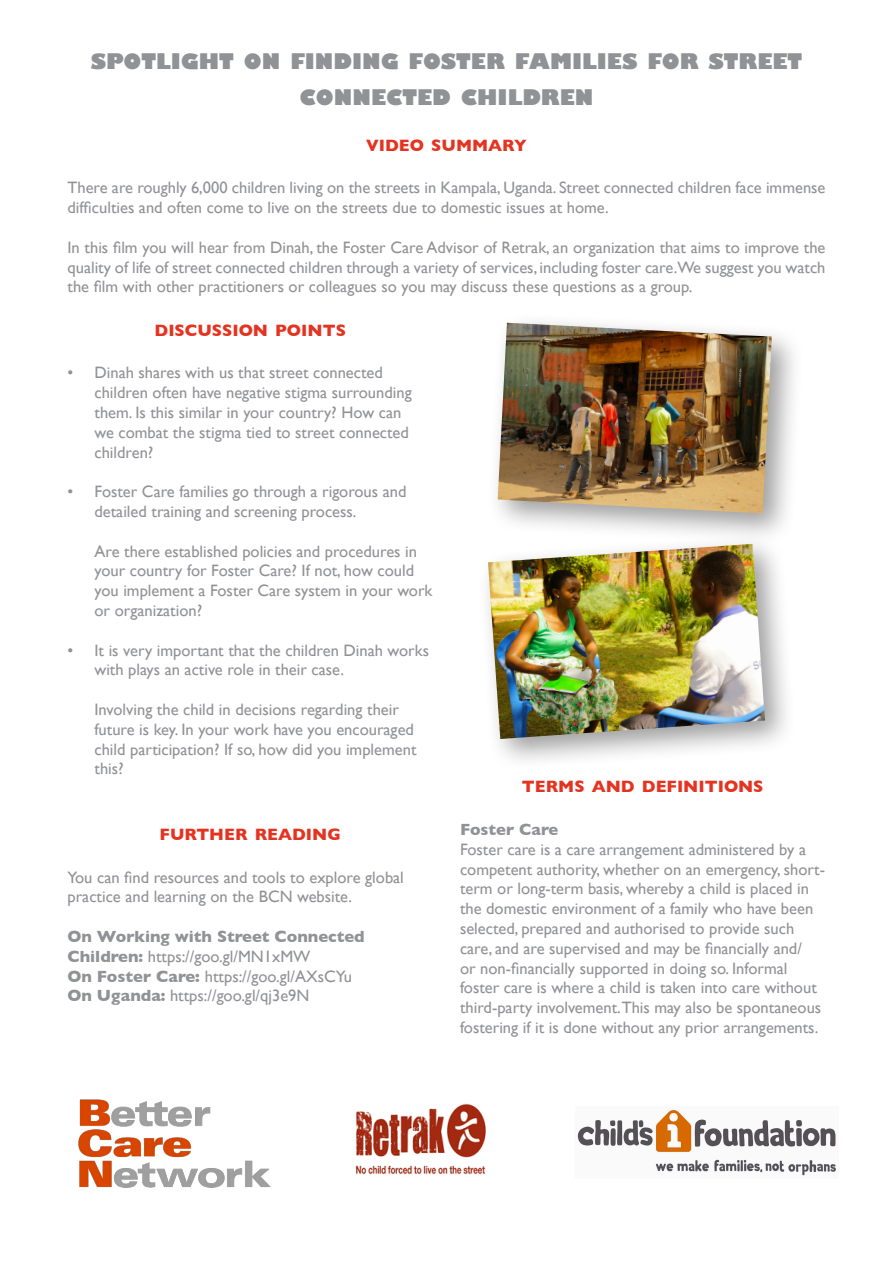
<style>
.page{position:relative;width:893px;height:1263px;background:#fff}
.page>*{position:absolute;margin:0;border:0;box-sizing:border-box;transform-origin:0 0}
.t1{font:800 21px/36px "Gill Sans";color:#919295;text-align:center}
.t2{font:700 16.8px "Gill Sans";color:#e43421}
.t3{font:16.5px/19.8px "Gill Sans";color:#919295}
.t4{font:700 16.5px/19.8px "Gill Sans";color:#919295}
.s1{font-weight:400}
.s2{font-weight:700}
</style>
<div class="page">
<img style="left:78px;top:1099px;width:193px;height:89px">
<img style="left:355px;top:1103px;width:131px;height:72px">
<div style="left:486px;top:311px;width:319px;height:235px;background:#000;opacity:.39"></div>
<img style="left:498px;top:323px;width:274px;height:190px">
<img style="left:577px;top:1110px;width:259px;height:66px">
<div style="left:476px;top:532px;width:321px;height:239px;background:#000;opacity:.39"></div>
<img style="left:488px;top:544px;width:277px;height:195px">
<p class="t1" style="left:91px;top:43px;width:713px">SPOTLIGHT ON FINDING FOSTER FAMILIES FOR STREET<br>CONNECTED CHILDREN</p>
<p class="t2" style="left:366px;top:132px;width:162px">VIDEO SUMMARY</p>
<p class="t3" style="left:68px;top:178px;width:759px">There are roughly 6,000 children living on the streets in Kampala, Uganda. Street connected children face immense difficulties and often come to live on the streets due to domestic issues at home.</p>
<p class="t3" style="left:68px;top:237px;width:759px;text-align:justify">In this film you will hear from Dinah, the Foster Care Advisor of Retrak, an organization that aims to improve the quality of life of street connected children through a variety of services, including foster care.We suggest you watch the film with other practitioners or colleagues so you may discuss these questions as a group.</p>
<p class="t2" style="left:155px;top:317px;width:193px">DISCUSSION POINTS</p>
<p class="t3" style="left:94px;top:363px;width:319px;text-indent:-27px">• Dinah shares with us that street connected children often have negative stigma surrounding them. Is this similar in your country? How can we combat the stigma tied to street connected children?</p>
<p class="t3" style="left:94px;top:481px;width:314px;text-indent:-27px">• Foster Care families go through a rigorous and detailed training and screening process.</p>
<p class="t3" style="left:94px;top:541px;width:339px">Are there established policies and procedures in your country for Foster Care? If not, how could you implement a Foster Care system in your work or organization?</p>
<p class="t3" style="left:94px;top:640px;width:336px;text-indent:-27px">• It is very important that the children Dinah works with plays an active role in their case.</p>
<p class="t3" style="left:94px;top:699px;width:323px">Involving the child in decisions regarding their future is key. In your work have you encouraged child participation? If so, how did you implement this?</p>
<p class="t2" style="left:160px;top:821px;width:183px">FURTHER READING</p>
<p class="t3" style="left:68px;top:867px;width:338px">You can find resources and tools to explore global practice and learning on the BCN website.</p>
<p class="t4" style="left:68px;top:926px;width:299px">On Working with Street Connected<br>Children: <span class="s1">https://goo.gl/MN1xMW</span></p>
<p class="t3" style="left:68px;top:966px;width:286px"><span class="s2">On Foster Care:</span> https://goo.gl/AXsCYu</p>
<p class="t3" style="left:68px;top:986px;width:243px"><span class="s2">On Uganda:</span> https://goo.gl/qj3e9N</p>
<p class="t2" style="left:522px;top:773px;width:243px">TERMS AND DEFINITIONS</p>
<p class="t4" style="left:460px;top:819px;width:100px">Foster Care</p>
<p class="t3" style="left:460px;top:839px;width:367px">Foster care is a care arrangement administered by a competent authority, whether on an emergency, short&shy;term or long-term basis, whereby a child is placed in the domestic environment of a family who have been selected, prepared and authorised to provide such care, and are supervised and may be financially and/<br>or non-financially supported in doing so. Informal foster care is where a child is taken into care without third-party involvement.This may also be spontaneous fostering if it is done without any prior arrangements.</p>
</div>
